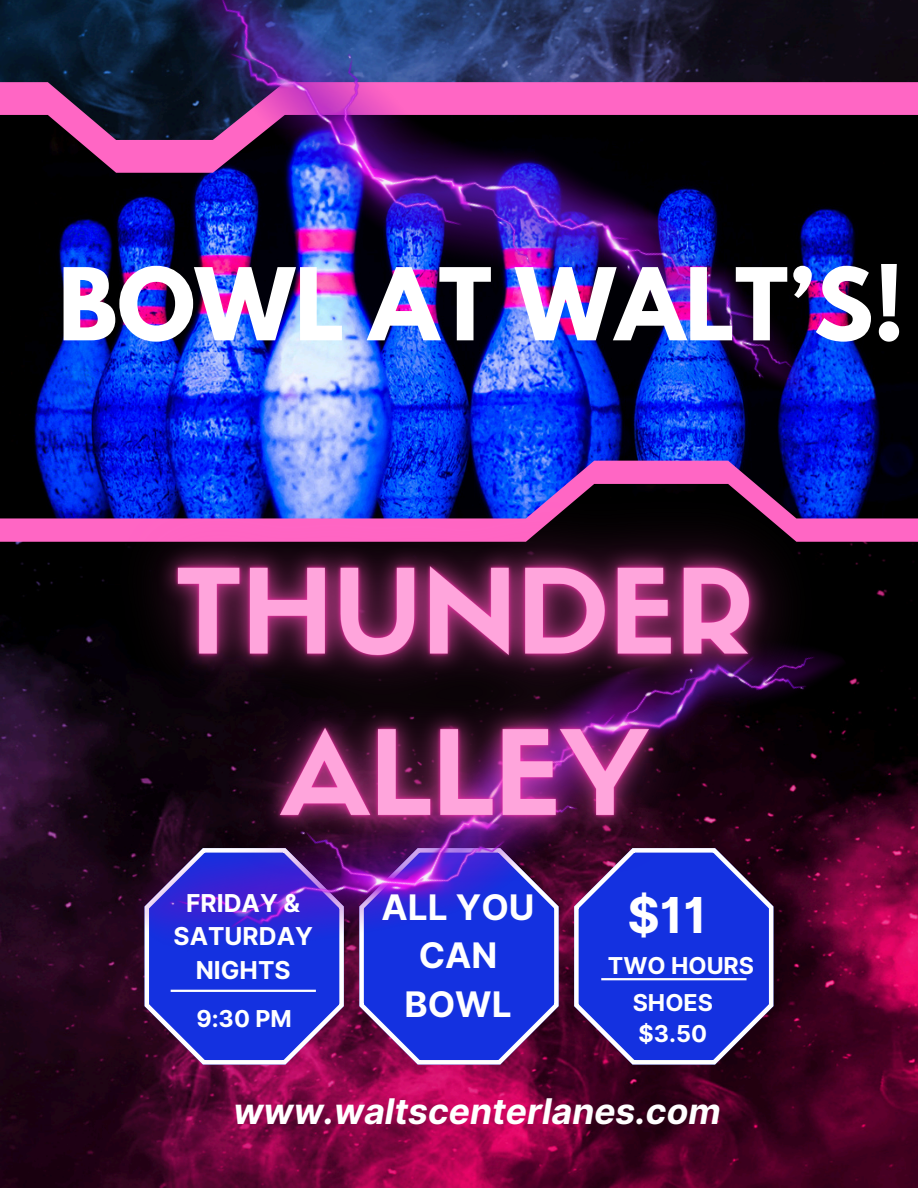
<style>
.page{position:relative;width:918px;height:1188px;background:#fff}
.page>*{position:absolute;margin:0;border:0;box-sizing:border-box;transform-origin:0 0}
.t1{font:700 88.8px "League Spartan";color:#fff}
.t2{font:700 49.5px "Inter";color:#fff}
.t3{font:italic 700 35.4px "Inter";color:#fff}
.t4{font:700 35.25px/48.3px "Inter";color:#fff;text-align:center}
.t5{font:700 24.6px/33.8px "Inter";color:#fff;text-align:center}
.t6{font:700 23.25px "Inter";color:#fff}
</style>
<div class="page">
<img style="left:0;top:0;width:918px;height:1188px">
<img style="left:0;top:115px;width:918px;height:403px">
<img style="left:112px;top:964px;width:747px;height:132px">
<img style="left:56px;top:446px;width:819px;height:518px">
<img style="left:107px;top:0;width:776px;height:417px">
<p class="t1" style="left:58px;top:260px;width:848px">BOWL AT WALT’S!</p>
<p class="t5" style="left:174px;top:886px;width:141px">FRIDAY &amp;<br>SATURDAY<br>NIGHTS</p>
<p class="t4" style="left:381px;top:883px;width:155px">ALL YOU<br>CAN<br>BOWL</p>
<h4 class="t6" style="left:196px;top:1004px;width:97px">9:30 PM</h4>
<p class="t2" style="left:627px;top:886px;width:81px">$11</p>
<h5 class="t6" style="left:608px;top:951px;width:148px">TWO HOURS</h5>
<h3 class="t6" style="left:633px;top:989px;width:82px">SHOES</h3>
<p class="t6" style="left:639px;top:1020px;width:70px">$3.50</p>
<p class="t3" style="left:234px;top:1090px;width:489px">www.waltscenterlanes.com</p>
</div>
